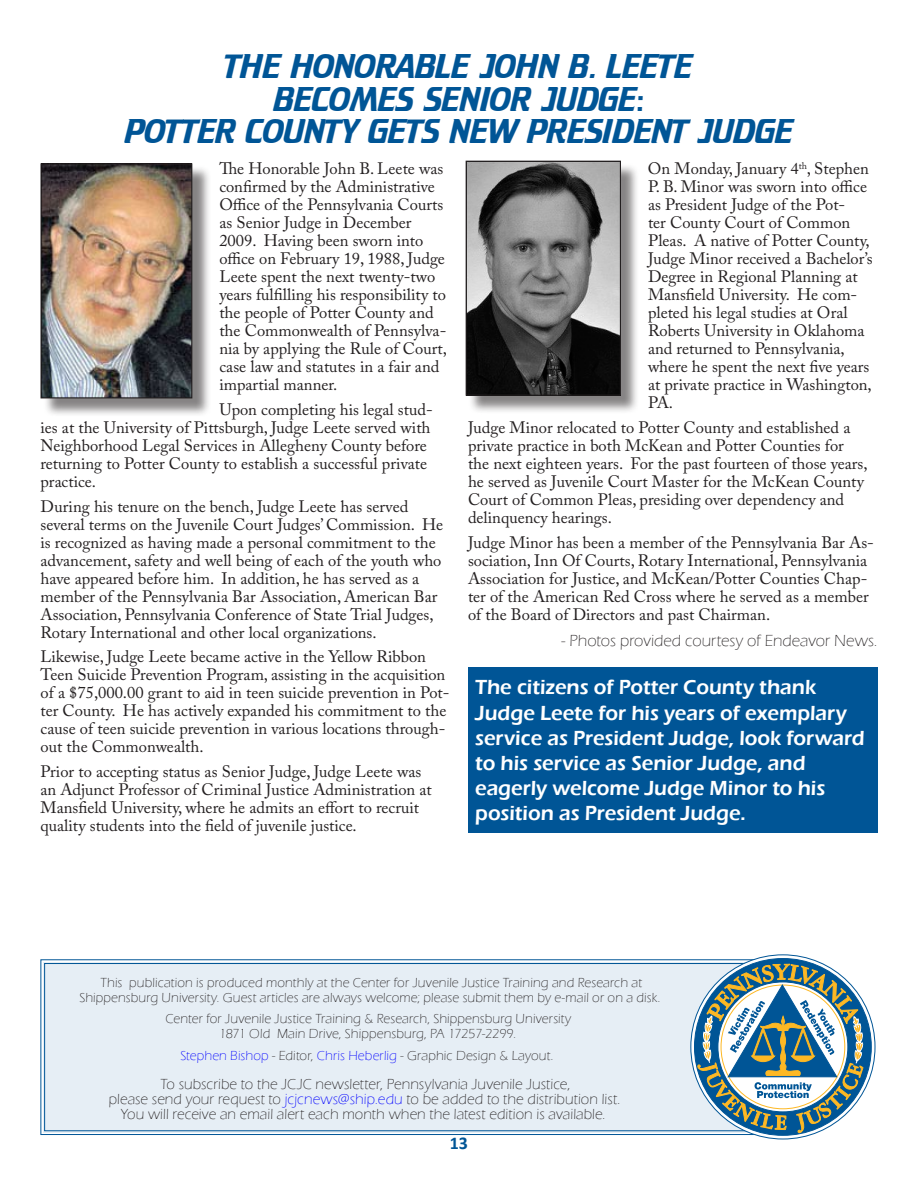
<style>
.page{position:relative;width:918px;height:1188px;background:#fff}
.page>*{position:absolute;margin:0;border:0;box-sizing:border-box;transform-origin:0 0}
.t1{font:30px/32.4px "Crillee";letter-spacing:-.02em;color:#005596;text-align:center}
.t2{font:600 21px/25.2px "Eras ITC";color:#fff}
.t3{font:700 18px "Calibri";color:#005596}
.t4{font:16.5px/18px "Adobe Caslon Pro";color:#231f20}
.t5{font:300 16.5px "Eras ITC";color:#231f20}
.t6{font:300 15px/15px "Eras ITC";letter-spacing:.005em;color:#231f20;text-align:center}
.t7{font:300 13.5px/15px "Eras ITC";letter-spacing:.01em;color:#231f20;text-align:center}
.s1{color:#00f}
</style>
<div class="page">
<div style="left:43px;top:166px;width:168px;height:251px;background:#231f20;opacity:.55"></div>
<img style="left:42px;top:165px;width:148px;height:231px">
<div style="left:40px;top:163px;width:152px;height:235px;border:1px solid #231f20"></div>
<div style="left:468px;top:163px;width:172px;height:252px;background:#231f20;opacity:.55"></div>
<img style="left:468px;top:163px;width:151px;height:231px">
<div style="left:466px;top:161px;width:155px;height:235px;border:1px solid #231f20"></div>
<div style="left:468px;top:667px;width:410px;height:166px;background:#005596"></div>
<div style="left:40px;top:959px;width:715px;height:176px;background:#e6eef5"></div>
<div style="left:44px;top:963px;width:712px;height:168px;border:1px solid #005596"></div>
<svg style="left:691px;top:955px;width:184px;height:184px"></svg>
<div style="left:694px;top:959px;width:177px;height:176px;background:#005596;border-radius:50%"></div>
<svg style="left:697px;top:964px;width:166px;height:169px"></svg>
<div style="left:859px;top:1131px;width:29px;height:34px;background:#fff"></div>
<h1 class="t1" style="left:124px;top:49px;width:671px">THE HONORABLE JOHN B. LEETE<br>BECOMES SENIOR JUDGE:<br>POTTER COUNTY GETS NEW PRESIDENT JUDGE</h1>
<p class="t4" style="left:219px;top:159px;width:229px">The Honorable John B. Leete was confirmed by the Administrative<br>Office of the Pennsylvania Courts as Senior Judge in December<br>2009. Having been sworn into office on February 19, 1988, Judge<br>Leete spent the next twenty-two years fulfilling his responsibility to the people of Potter County and the Commonwealth of Pennsylva&shy;nia by applying the Rule of Court, case law and statutes in a fair and impartial manner.</p>
<p class="t4" style="left:40px;top:400px;width:394px;text-indent:179px">Upon completing his legal stud&shy;ies at the University of Pittsburgh, Judge Leete served with Neighborhood Legal Services in Allegheny County before returning to Potter County to establish a successful private practice.</p>
<p class="t4" style="left:40px;top:497px;width:404px">During his tenure on the bench, Judge Leete has served several terms on the Juvenile Court Judges’ Commission. He is recognized as having made a personal commitment to the advancement, safety and well being of each of the youth who have appeared before him. In addition, he has served as a member of the Pennsylvania Bar Association, American Bar Association, Pennsylvania Conference of State Trial Judges, Rotary International and other local organizations.</p>
<p class="t4" style="left:40px;top:648px;width:411px">Likewise, Judge Leete became active in the Yellow Ribbon Teen Suicide Prevention Program, assisting in the acquisition of a $75,000.00 grant to aid in teen suicide prevention in Pot&shy;ter County. He has actively expanded his commitment to the cause of teen suicide prevention in various locations through&shy;out the Commonwealth.</p>
<p class="t4" style="left:40px;top:762px;width:393px">Prior to accepting status as Senior Judge, Judge Leete was an Adjunct Professor of Criminal Justice Administration at Mansfield University, where he admits an effort to recruit quality students into the field of juvenile justice.</p>
<p class="t4" style="left:648px;top:159px;width:226px">On Monday, January 4<sup>th</sup>, Stephen<br>P. B. Minor was sworn into office as President Judge of the Pot-<br>ter County Court of Common<br>Pleas. A native of Potter County,<br>Judge Minor received a Bachelor’s<br>Degree in Regional Planning at<br>Mansfield University. He com&shy;pleted his legal studies at Oral<br>Roberts University in Oklahoma and returned to Pennsylvania, where he spent the next five years at private practice in Washington,<br>PA.</p>
<p class="t4" style="left:468px;top:418px;width:401px">Judge Minor relocated to Potter County and established a private practice in both McKean and Potter Counties for the next eighteen years. For the past fourteen of those years, he served as Juvenile Court Master for the McKean County Court of Common Pleas, presiding over dependency and delinquency hearings.</p>
<p class="t4" style="left:468px;top:533px;width:407px">Judge Minor has been a member of the Pennsylvania Bar As&shy;sociation, Inn Of Courts, Rotary International, Pennsylvania Association for Justice, and McKean/Potter Counties Chap&shy;ter of the American Red Cross where he served as a member of the Board of Directors and past Chairman.</p>
<p class="t5" style="left:562px;top:632px;width:317px">- Photos provided courtesy of Endeavor News.</p>
<p class="t2" style="left:475px;top:675px;width:391px">The citizens of Potter County thank Judge Leete for his years of exemplary service as President Judge, look forward to his service as Senior Judge, and eagerly welcome Judge Minor to his position as President Judge.</p>
<p class="t7" style="left:79px;top:975px;width:582px">This publication is produced monthly at the Center for Juvenile Justice Training and Research at<br>Shippensburg University. Guest articles are always welcome; please submit them by e-mail or on a disk.</p>
<p class="t7" style="left:165px;top:1012px;width:407px">Center for Juvenile Justice Training &amp; Research, Shippensburg University<br>1871 Old Main Drive, Shippensburg, PA 17257-2299.</p>
<p class="t7" style="left:180px;top:1048px;width:375px"><span class="s1">Stephen Bishop</span> - Editor, <span class="s1">Chris Heberlig</span> - Graphic Design &amp; Layout.</p>
<p class="t6" style="left:109px;top:1076px;width:513px">To subscribe to the JCJC newsletter, Pennsylvania Juvenile Justice,<br>please send your request to <span class="s1">jcjcnews@ship.edu</span> to be added to the distribution list.<br>You will receive an email alert each month when the latest edition is available.</p>
<p class="t3" style="left:450px;top:1132px;width:20px">13</p>
</div>
